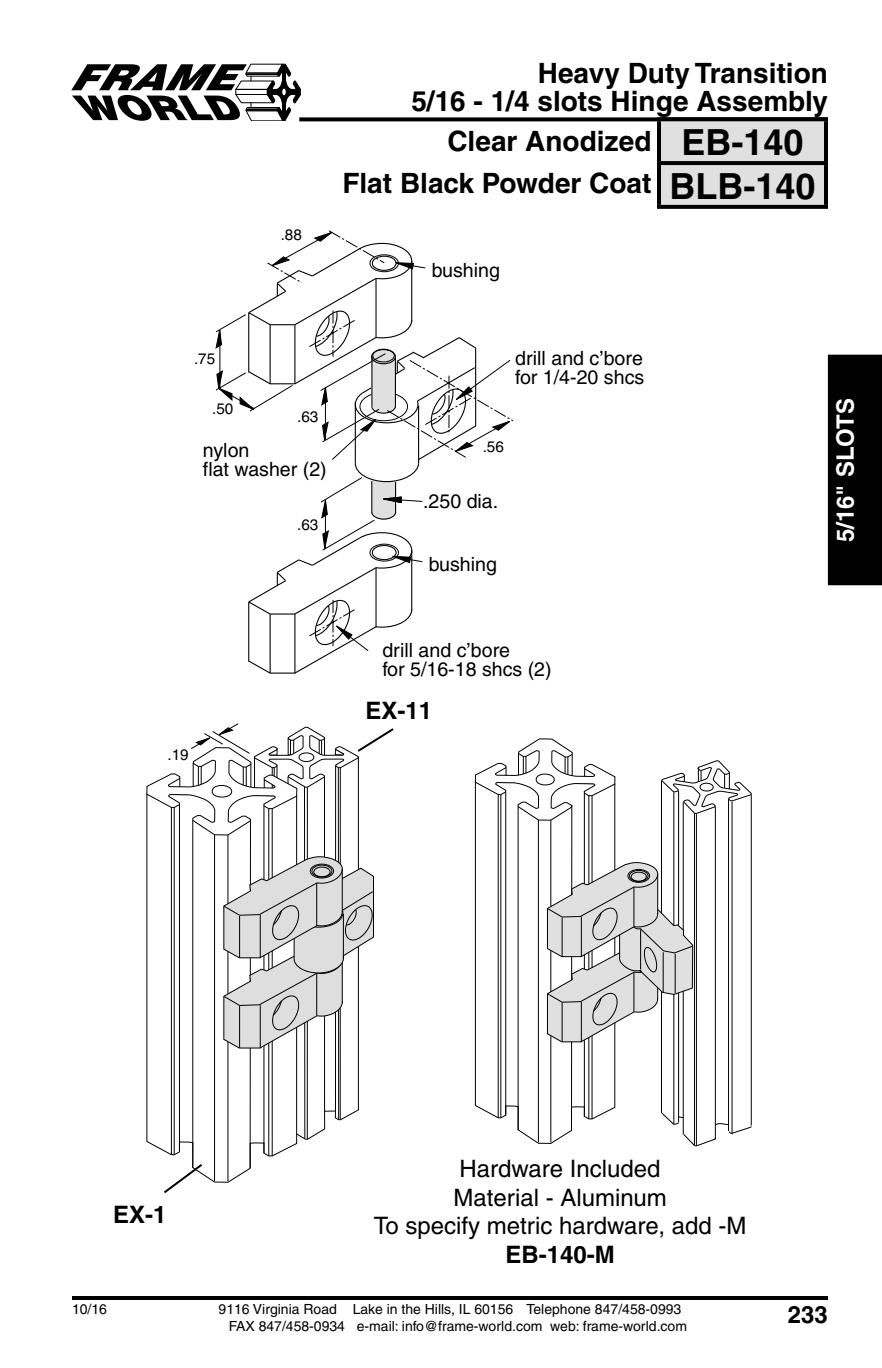
<style>
.page{position:relative;width:882px;height:1368px;background:#fff}
.page>*{position:absolute;margin:0;border:0;box-sizing:border-box;transform-origin:0 0}
.t1{font:700 36px/43.8px "Helvetica";color:#000;text-align:center}
.t2{font:700 28px/28px "Helvetica";color:#000;text-align:right}
.t3{font:24px/28.8px "Helvetica";color:#000;text-align:center}
.t4{font:700 24px "Helvetica";color:#000}
.t5{font:700 24px "Helvetica";color:#fff}
.t6{font:19.6px/19.6px "Helvetica";color:#000}
.t7{font:15.2px "Helvetica";color:#000}
.t8{font:14px/16.8px "Helvetica";color:#000}
</style>
<div class="page">
<div style="left:828px;top:355px;width:54px;height:230px;background:#000"></div>
<svg style="left:301px;top:117px;width:356px;height:4px"></svg>
<hr style="left:72px;top:1296px;width:756px;height:4px;background:#000">
<svg style="left:71px;top:63px;width:230px;height:58px"></svg>
<svg style="left:146px;top:936px;width:152px;height:247px"></svg>
<hr style="left:272px;top:809px;width:1px;height:347px;background:#000">
<hr style="left:268px;top:808px;width:1px;height:348px;background:#000">
<hr style="left:264px;top:806px;width:1px;height:347px;background:#000">
<hr style="left:250px;top:819px;width:1px;height:349px;background:#000">
<hr style="left:228px;top:835px;width:1px;height:346px;background:#000">
<hr style="left:214px;top:835px;width:1px;height:346px;background:#000">
<hr style="left:192px;top:820px;width:1px;height:348px;background:#000">
<hr style="left:179px;top:805px;width:1px;height:347px;background:#000">
<hr style="left:174px;top:808px;width:1px;height:347px;background:#000">
<hr style="left:171px;top:807px;width:1px;height:348px;background:#000">
<hr style="left:751px;top:795px;width:1px;height:331px;background:#000">
<hr style="left:732px;top:802px;width:1px;height:332px;background:#000">
<hr style="left:728px;top:799px;width:1px;height:332px;background:#000">
<hr style="left:715px;top:807px;width:1px;height:333px;background:#000">
<hr style="left:696px;top:814px;width:1px;height:331px;background:#000">
<hr style="left:694px;top:813px;width:1px;height:332px;background:#000">
<hr style="left:683px;top:802px;width:1px;height:332px;background:#000">
<hr style="left:678px;top:791px;width:1px;height:331px;background:#000">
<hr style="left:673px;top:792px;width:1px;height:332px;background:#000">
<hr style="left:661px;top:781px;width:1px;height:332px;background:#000">
<svg style="left:661px;top:1112px;width:91px;height:35px"></svg>
<svg style="left:475px;top:1043px;width:141px;height:101px"></svg>
<hr style="left:498px;top:794px;width:1px;height:324px;background:#000">
<hr style="left:500px;top:795px;width:1px;height:323px;background:#000">
<hr style="left:505px;top:792px;width:1px;height:323px;background:#000">
<hr style="left:518px;top:807px;width:1px;height:323px;background:#000">
<hr style="left:538px;top:820px;width:1px;height:322px;background:#000">
<hr style="left:550px;top:820px;width:1px;height:322px;background:#000">
<hr style="left:571px;top:805px;width:1px;height:325px;background:#000">
<hr style="left:584px;top:793px;width:1px;height:323px;background:#000">
<hr style="left:588px;top:795px;width:1px;height:324px;background:#000">
<hr style="left:592px;top:796px;width:1px;height:323px;background:#000">
<svg style="left:475px;top:738px;width:277px;height:305px"></svg>
<svg style="left:147px;top:723px;width:247px;height:416px"></svg>
<svg style="left:162px;top:1162px;width:42px;height:31px"></svg>
<svg style="left:215px;top:230px;width:299px;height:444px"></svg>
<div style="left:661px;top:121px;width:163px;height:84px;background:#e0e0e0"></div>
<svg style="left:657px;top:117px;width:171px;height:4px"></svg>
<hr style="left:657px;top:121px;width:4px;height:40px;background:#000">
<hr style="left:824px;top:121px;width:4px;height:40px;background:#000">
<svg style="left:657px;top:161px;width:171px;height:4px"></svg>
<hr style="left:657px;top:165px;width:4px;height:40px;background:#000">
<hr style="left:824px;top:165px;width:4px;height:40px;background:#000">
<svg style="left:657px;top:205px;width:171px;height:4px"></svg>
<p class="t7" style="left:281px;top:230px;width:23px">.88</p>
<h2 class="t2" style="left:411px;top:62px;width:418px">Heavy Duty Transition<br>5/16 - 1/4 slots Hinge Assembly</h2>
<h2 class="t2" style="left:342px;top:123px;width:311px;line-height:42px">Clear Anodized<br>Flat Black Powder Coat</h2>
<h1 class="t1" style="left:669px;top:124px;width:148px">EB-140<br>BLB-140</h1>
<h3 class="t6" style="left:432px;top:263px;width:70px">bushing</h3>
<p class="t7" style="left:194px;top:353px;width:23px">.75</p>
<p class="t7" style="left:212px;top:403px;width:23px">.50</p>
<p class="t7" style="left:297px;top:411px;width:23px">.63</p>
<h3 class="t6" style="left:203px;top:442px;width:48px">nylon</h3>
<p class="t7" style="left:483px;top:441px;width:23px">.56</p>
<h3 class="t6" style="left:203px;top:461px;width:125px">flat washer (2)</h3>
<p class="t7" style="left:297px;top:519px;width:23px">.63</p>
<h3 class="t6" style="left:423px;top:493px;width:77px">.250 dia.</h3>
<h3 class="t6" style="left:429px;top:556px;width:70px">bushing</h3>
<h3 class="t6" style="left:515px;top:350px;width:131px">drill and c’bore for 1/4-20 shcs</h3>
<h3 class="t6" style="left:382px;top:642px;width:171px">drill and c’bore<br>for 5/16-18 shcs (2)</h3>
<p class="t7" style="left:168px;top:750px;width:23px">.19</p>
<h3 class="t4" style="left:366px;top:701px;width:68px">EX-11</h3>
<h3 class="t5" style="left:836px;top:542px;width:145px;rotate:-90deg">5/16" SLOTS</h3>
<h3 class="t4" style="left:113px;top:1205px;width:55px">EX-1</h3>
<p class="t8" style="left:72px;top:1302px;width:37px">10/16</p>
<h3 class="t3" style="left:374px;top:1156px;width:374px">Hardware Included<br>Material - Aluminum<br>To specify metric hardware, add -M</h3>
<h3 class="t4" style="left:505px;top:1246px;width:111px">EB-140-M</h3>
<p class="t8" style="left:229px;top:1302px;width:460px;text-indent:-10px">9116 Virginia Road Lake in the Hills, IL 60156 Telephone 847/458-0993<br>FAX 847/458-0934 e-mail: info@frame-world.com web: frame-world.com</p>
<h3 class="t4" style="left:788px;top:1306px;width:42px">233</h3>
</div>
